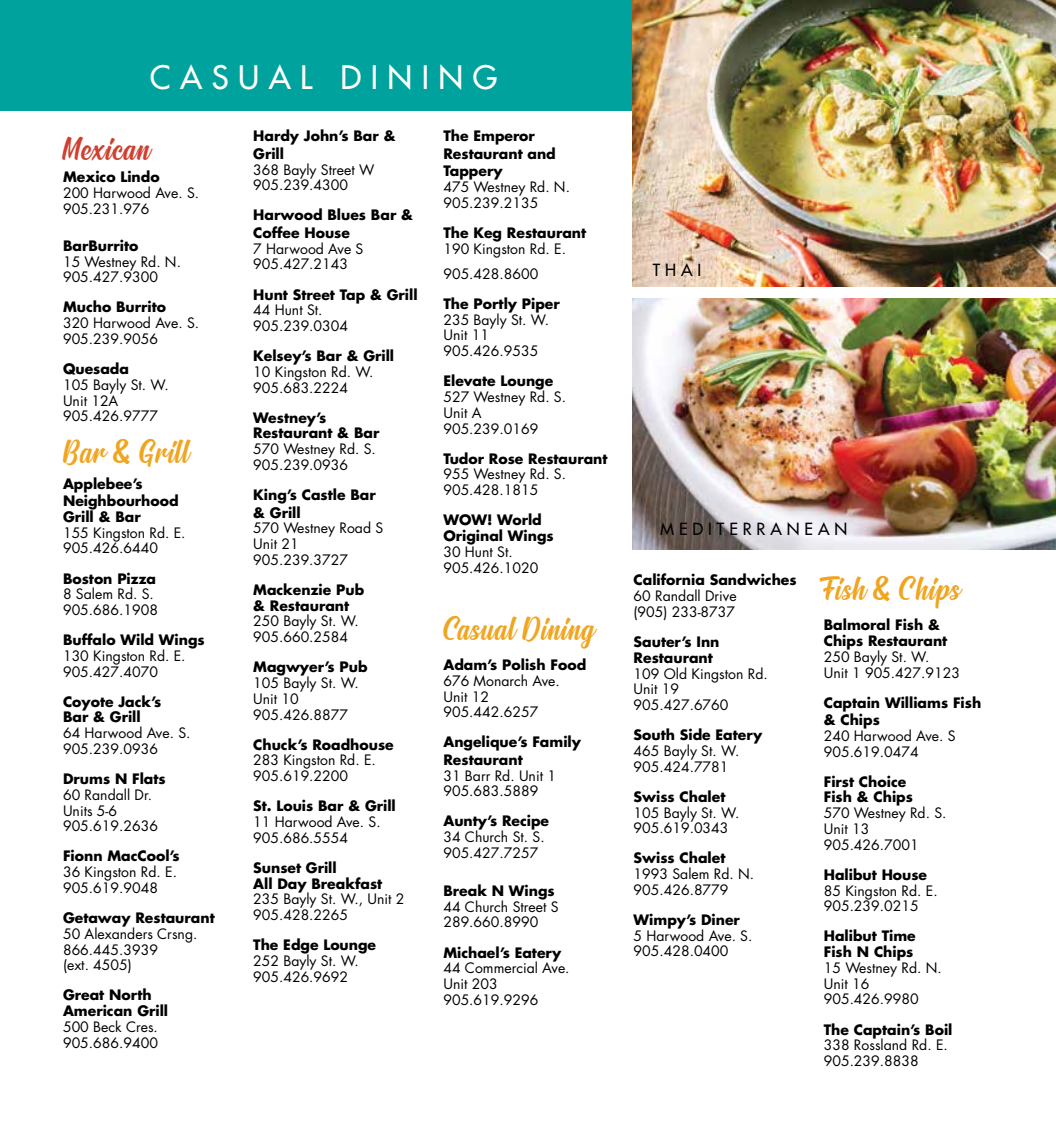
<style>
.page{position:relative;width:1056px;height:1134px;background:#fff}
.page>*{position:absolute;margin:0;border:0;box-sizing:border-box;transform-origin:0 0}
.t1{font:36.75px "Signatra DEMO";letter-spacing:.03em;color:#f0a521}
.t2{font:36.4px "Signatra DEMO";letter-spacing:.03em;color:#d03f2f}
.t3{font:500 31.5px "Futura Std";letter-spacing:.3em;color:#fff}
.t4{font:500 16.28px "Futura Std";letter-spacing:.3em;color:#000}
.t5{font:14px/15.8px "Futura Std";color:#000}
.t6{font:700 14px/15.8px "Futura Std";color:#000}
</style>
<div class="page">
<div style="left:0;top:0;width:1055px;height:110px;background:#00a29d"></div>
<img style="left:632px;top:298px;width:423px;height:252px">
<img style="left:632px;top:0;width:423px;height:286px">
<h3 class="t3" style="left:150px;top:58px;width:349px">CASUAL DINING</h3>
<h2 class="t2" style="left:63px;top:134px;width:88px">Mexican</h2>
<p class="t6" style="left:63px;top:169px;width:98px">Mexico Lindo</p>
<p class="t5" style="left:63px;top:185px;width:138px">200 Harwood Ave. S.<br>905.231.976</p>
<p class="t6" style="left:63px;top:238px;width:77px">BarBurrito</p>
<p class="t5" style="left:63px;top:254px;width:119px">15 Westney Rd. N.<br>905.427.9300</p>
<p class="t6" style="left:63px;top:299px;width:104px">Mucho Burrito</p>
<p class="t5" style="left:63px;top:315px;width:138px">320 Harwood Ave. S.<br>905.239.9056</p>
<p class="t6" style="left:63px;top:361px;width:68px">Quesada</p>
<p class="t5" style="left:63px;top:377px;width:107px">105 Bayly St. W.<br>Unit 12A<br>905.426.9777</p>
<h1 class="t1" style="left:63px;top:437px;width:127px">Bar &amp; Grill</h1>
<p class="t6" style="left:63px;top:475px;width:117px;line-height:17.5px">Applebee’s<br>Neighbourhood</p>
<p class="t6" style="left:63px;top:509px;width:79px">Grill &amp; Bar</p>
<p class="t5" style="left:63px;top:525px;width:124px">155 Kingston Rd. E.<br>905.426.6440</p>
<p class="t6" style="left:63px;top:570px;width:94px">Boston Pizza</p>
<p class="t5" style="left:63px;top:586px;width:96px">8 Salem Rd. S.<br>905.686.1908</p>
<p class="t6" style="left:63px;top:632px;width:143px">Buffalo Wild Wings</p>
<p class="t5" style="left:63px;top:648px;width:124px">130 Kingston Rd. E.<br>905.427.4070</p>
<p class="t6" style="left:63px;top:693px;width:100px">Coyote Jack’s<br>Bar &amp; Grill</p>
<p class="t5" style="left:63px;top:725px;width:129px">64 Harwood Ave. S.<br>905.239.0936</p>
<p class="t6" style="left:63px;top:771px;width:104px">Drums N Flats</p>
<p class="t5" style="left:63px;top:787px;width:96px">60 Randall Dr.<br>Units 5-6<br>905.619.2636</p>
<p class="t6" style="left:63px;top:848px;width:118px">Fionn MacCool’s</p>
<p class="t5" style="left:63px;top:864px;width:115px">36 Kingston Rd. E.<br>905.619.9048</p>
<p class="t6" style="left:63px;top:910px;width:153px">Getaway Restaurant</p>
<p class="t5" style="left:63px;top:926px;width:136px">50 Alexanders Crsng.<br>866.445.3939<br>(ext. 4505)</p>
<p class="t6" style="left:63px;top:987px;width:107px">Great North<br>American Grill</p>
<p class="t5" style="left:63px;top:1019px;width:96px">500 Beck Cres.<br>905.686.9400</p>
<p class="t6" style="left:253px;top:127px;width:144px;line-height:17.5px">Hardy John’s Bar &amp;<br>Grill</p>
<p class="t5" style="left:253px;top:162px;width:123px">368 Bayly Street W<br>905.239.4300</p>
<p class="t6" style="left:253px;top:206px;width:161px;line-height:17.5px">Harwood Blues Bar &amp;<br>Coffee House</p>
<p class="t5" style="left:253px;top:241px;width:112px">7 Harwood Ave S<br>905.427.2143</p>
<p class="t6" style="left:253px;top:286px;width:166px">Hunt Street Tap &amp; Grill</p>
<p class="t5" style="left:253px;top:302px;width:96px">44 Hunt St.<br>905.239.0304</p>
<p class="t6" style="left:253px;top:348px;width:142px">Kelsey’s Bar &amp; Grill</p>
<p class="t5" style="left:253px;top:364px;width:122px">10 Kingston Rd. W.<br>905.683.2224</p>
<p class="t6" style="left:253px;top:409px;width:128px">Westney’s<br>Restaurant &amp; Bar</p>
<p class="t5" style="left:253px;top:441px;width:124px">570 Westney Rd. S.<br>905.239.0936</p>
<p class="t6" style="left:253px;top:486px;width:124px;line-height:17.5px">King’s Castle Bar &amp; Grill</p>
<p class="t5" style="left:253px;top:520px;width:131px">570 Westney Road S<br>Unit 21<br>905.239.3727</p>
<p class="t6" style="left:253px;top:582px;width:112px">Mackenzie Pub &amp; Restaurant</p>
<p class="t5" style="left:253px;top:614px;width:107px">250 Bayly St. W.<br>905.660.2584</p>
<p class="t6" style="left:253px;top:659px;width:116px">Magwyer’s Pub</p>
<p class="t5" style="left:253px;top:675px;width:107px">105 Bayly St. W.<br>Unit 10<br>905.426.8877</p>
<p class="t6" style="left:253px;top:736px;width:142px">Chuck’s Roadhouse</p>
<p class="t5" style="left:253px;top:753px;width:124px">283 Kingston Rd. E.<br>905.619.2200</p>
<p class="t6" style="left:253px;top:798px;width:144px">St. Louis Bar &amp; Grill</p>
<p class="t5" style="left:253px;top:814px;width:129px">11 Harwood Ave. S.<br>905.686.5554</p>
<p class="t6" style="left:253px;top:860px;width:130px">Sunset Grill<br>All Day Breakfast</p>
<p class="t5" style="left:253px;top:891px;width:153px">235 Bayly St. W., Unit 2<br>905.428.2265</p>
<p class="t6" style="left:253px;top:937px;width:124px">The Edge Lounge</p>
<p class="t5" style="left:253px;top:953px;width:107px">252 Bayly St. W.<br>905.426.9692</p>
<p class="t6" style="left:443px;top:127px;width:114px;line-height:17.5px">The Emperor<br>Restaurant and<br>Tappery</p>
<p class="t5" style="left:443px;top:179px;width:128px">475 Westney Rd. N.<br>905.239.2135</p>
<p class="t6" style="left:443px;top:225px;width:144px">The Keg Restaurant</p>
<p class="t5" style="left:443px;top:236px;width:124px;line-height:25.2px">190 Kingston Rd. E.<br>905.428.8600</p>
<p class="t6" style="left:443px;top:296px;width:118px">The Portly Piper</p>
<p class="t5" style="left:443px;top:312px;width:107px">235 Bayly St. W.<br>Unit 11<br>905.426.9535</p>
<p class="t6" style="left:443px;top:373px;width:111px">Elevate Lounge</p>
<p class="t5" style="left:443px;top:389px;width:124px">527 Westney Rd. S.<br>Unit A<br>905.239.0169</p>
<p class="t6" style="left:443px;top:450px;width:166px">Tudor Rose Restaurant</p>
<p class="t5" style="left:443px;top:467px;width:124px">955 Westney Rd. S.<br>905.428.1815</p>
<p class="t6" style="left:443px;top:512px;width:112px">WOW! World<br>Original Wings</p>
<p class="t5" style="left:443px;top:544px;width:96px">30 Hunt St.<br>905.426.1020</p>
<h1 class="t1" style="left:443px;top:614px;width:152px">Casual Dining</h1>
<p class="t6" style="left:443px;top:657px;width:144px">Adam’s Polish Food</p>
<p class="t5" style="left:443px;top:673px;width:118px">676 Monarch Ave.<br>Unit 12<br>905.442.6257</p>
<p class="t6" style="left:443px;top:733px;width:139px;line-height:17.5px">Angelique’s Family<br>Restaurant</p>
<p class="t5" style="left:443px;top:768px;width:114px">31 Barr Rd. Unit 1<br>905.683.5889</p>
<p class="t6" style="left:443px;top:813px;width:107px">Aunty’s Recipe</p>
<p class="t5" style="left:443px;top:829px;width:103px">34 Church St. S.<br>905.427.7257</p>
<p class="t6" style="left:443px;top:883px;width:113px">Break N Wings</p>
<p class="t5" style="left:443px;top:899px;width:117px">44 Church Street S<br>289.660.8990</p>
<p class="t6" style="left:443px;top:944px;width:119px">Michael’s Eatery</p>
<p class="t5" style="left:443px;top:960px;width:128px">44 Commercial Ave.<br>Unit 203<br>905.619.9296</p>
<p class="t4" style="left:652px;top:260px;width:50px">THAI</p>
<p class="t4" style="left:660px;top:519px;width:188px">MEDITERRANEAN</p>
<p class="t6" style="left:633px;top:572px;width:165px">California Sandwiches</p>
<p class="t5" style="left:633px;top:588px;width:105px">60 Randall Drive (905) 233-8737</p>
<p class="t6" style="left:633px;top:634px;width:87px">Sauter’s Inn<br>Restaurant</p>
<p class="t5" style="left:633px;top:666px;width:136px">109 Old Kingston Rd.<br>Unit 19<br>905.427.6760</p>
<p class="t6" style="left:633px;top:727px;width:130px">South Side Eatery</p>
<p class="t5" style="left:633px;top:743px;width:107px">465 Bayly St. W.<br>905.424.7781</p>
<p class="t6" style="left:633px;top:788px;width:93px">Swiss Chalet</p>
<p class="t5" style="left:633px;top:805px;width:107px">105 Bayly St. W.<br>905.619.0343</p>
<p class="t6" style="left:633px;top:850px;width:93px">Swiss Chalet</p>
<p class="t5" style="left:633px;top:866px;width:122px">1993 Salem Rd. N.<br>905.426.8779</p>
<p class="t6" style="left:633px;top:912px;width:108px">Wimpy’s Diner</p>
<p class="t5" style="left:633px;top:928px;width:120px">5 Harwood Ave. S.<br>905.428.0400</p>
<h1 class="t1" style="left:823px;top:574px;width:137px">Fish &amp; Chips</h1>
<p class="t6" style="left:823px;top:617px;width:125px">Balmoral Fish &amp;<br>Chips Restaurant</p>
<p class="t5" style="left:823px;top:649px;width:138px">250 Bayly St. W.<br>Unit 1 905.427.9123</p>
<p class="t6" style="left:823px;top:693px;width:159px;line-height:17.5px">Captain Williams Fish &amp; Chips</p>
<p class="t5" style="left:823px;top:728px;width:133px">240 Harwood Ave. S<br>905.619.0474</p>
<p class="t6" style="left:823px;top:773px;width:91px">First Choice<br>Fish &amp; Chips</p>
<p class="t5" style="left:823px;top:805px;width:124px">570 Westney Rd. S.<br>Unit 13<br>905.426.7001</p>
<p class="t6" style="left:823px;top:867px;width:105px">Halibut House</p>
<p class="t5" style="left:823px;top:883px;width:115px">85 Kingston Rd. E.<br>905.239.0215</p>
<p class="t6" style="left:823px;top:928px;width:93px">Halibut Time<br>Fish N Chips</p>
<p class="t5" style="left:823px;top:960px;width:119px">15 Westney Rd. N.<br>Unit 16<br>905.426.9980</p>
<p class="t6" style="left:823px;top:1021px;width:130px">The Captain’s Boil</p>
<p class="t5" style="left:823px;top:1037px;width:125px">338 Rossland Rd. E.<br>905.239.8838</p>
</div>
